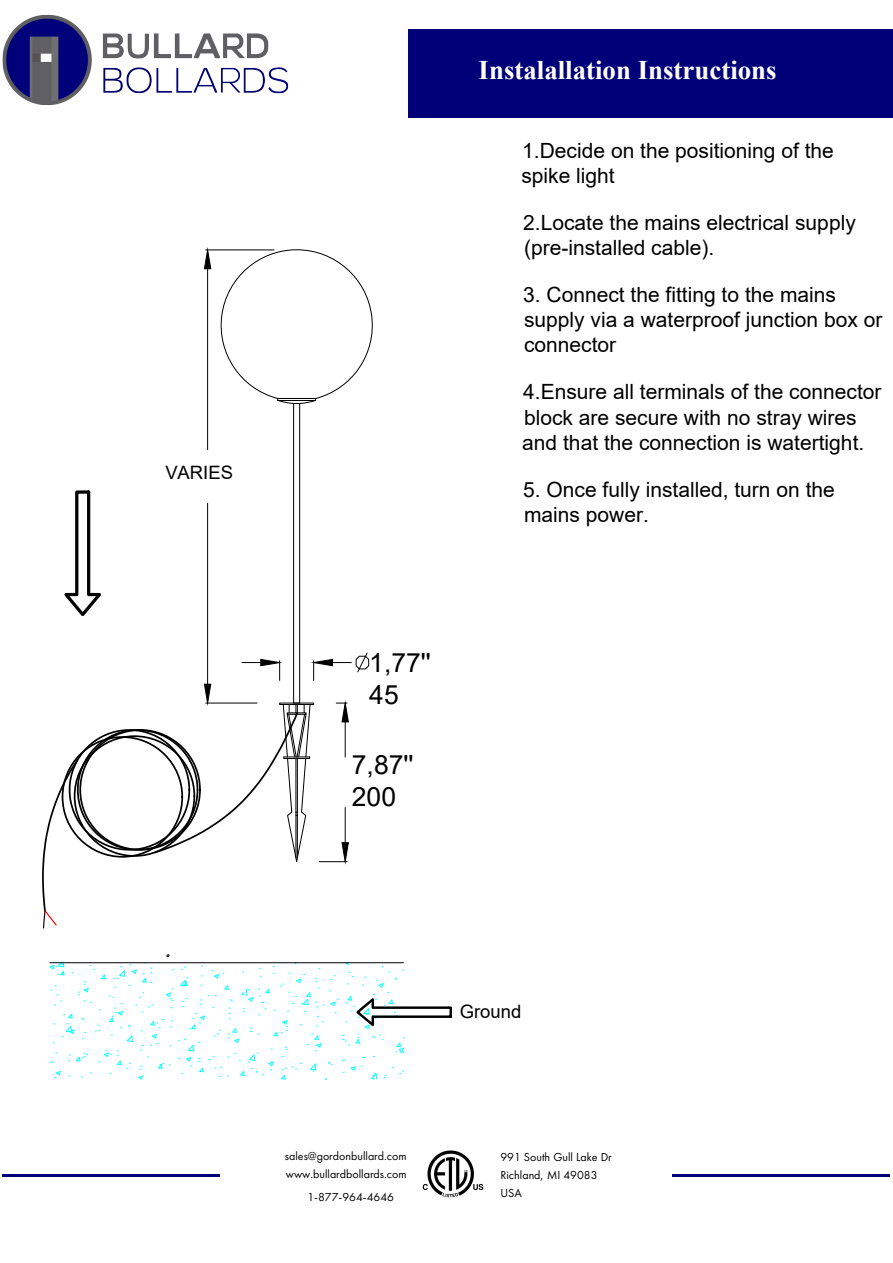
<style>
.page{position:relative;width:893px;height:1263px;background:#fff}
.page>*{position:absolute;margin:0;border:0;box-sizing:border-box;transform-origin:0 0}
.t1{font:700 26.85px "Times New Roman";color:#fff}
.t2{font:26.55px/31.8px "Arial";color:#000}
.t3{font:21px/25.2px "Arial";color:#000}
.t4{font:18.45px "Arial";color:#000}
.t5{font:12px/18px "Futura New";color:#000}
.s1{font-style:inherit}
</style>
<div class="page">
<hr style="left:672px;top:1175px;width:218px;height:2px;background:#010078">
<hr style="left:2px;top:1175px;width:218px;height:2px;background:#010078">
<img style="left:422px;top:1150px;width:62px;height:47px">
<img style="left:2px;top:15px;width:287px;height:91px">
<hr style="left:299px;top:403px;width:1px;height:300px;background:#000">
<hr style="left:293px;top:403px;width:1px;height:300px;background:#000">
<hr style="left:207px;top:503px;width:1px;height:181px;background:#000">
<hr style="left:207px;top:269px;width:1px;height:181px;background:#000">
<svg style="left:204px;top:249px;width:169px;height:155px"></svg>
<svg style="left:153px;top:652px;width:217px;height:213px"></svg>
<svg style="left:42px;top:758px;width:38px;height:171px"></svg>
<svg style="left:64px;top:490px;width:37px;height:126px"></svg>
<svg style="left:49px;top:954px;width:403px;height:126px"></svg>
<div style="left:408px;top:29px;width:485px;height:89px;background:#010078"></div>
<p class="t4" style="left:165px;top:459px;width:69px">VARIES</p>
<p class="t1" style="left:479px;top:51px;width:300px">Instalallation Instructions</p>
<p class="t3" style="left:521px;top:138px;width:314px"><span class="s1">1</span>.Decide on the positioning of the spike light</p>
<p class="t3" style="left:523px;top:210px;width:334px">2.Locate the mains electrical supply (pre-installed cable).</p>
<p class="t3" style="left:523px;top:282px;width:361px">3. Connect the fitting to the mains supply via a waterproof junction box or connector</p>
<p class="t3" style="left:522px;top:379px;width:361px">4.Ensure all terminals of the connector block are secure with no stray wires and that the connection is watertight.</p>
<p class="t3" style="left:523px;top:476px;width:313px">5. Once fully installed, turn on the mains power.</p>
<p class="t2" style="left:369px;top:646px;width:63px">1,77''<br>45</p>
<p class="t2" style="left:352px;top:749px;width:63px">7,87''<br>200</p>
<p class="t5" style="left:285px;top:1146px;width:123px">sales@gordonbullard.com www.bullardbollards.com</p>
<p class="t5" style="left:307px;top:1188px;width:88px">1-877-964-4646</p>
<p class="t4" style="left:460px;top:999px;width:63px">Ground</p>
<p class="t5" style="left:500px;top:1147px;width:113px">991 South Gull Lake Dr<br>Richland, MI 49083<br>USA</p>
</div>
